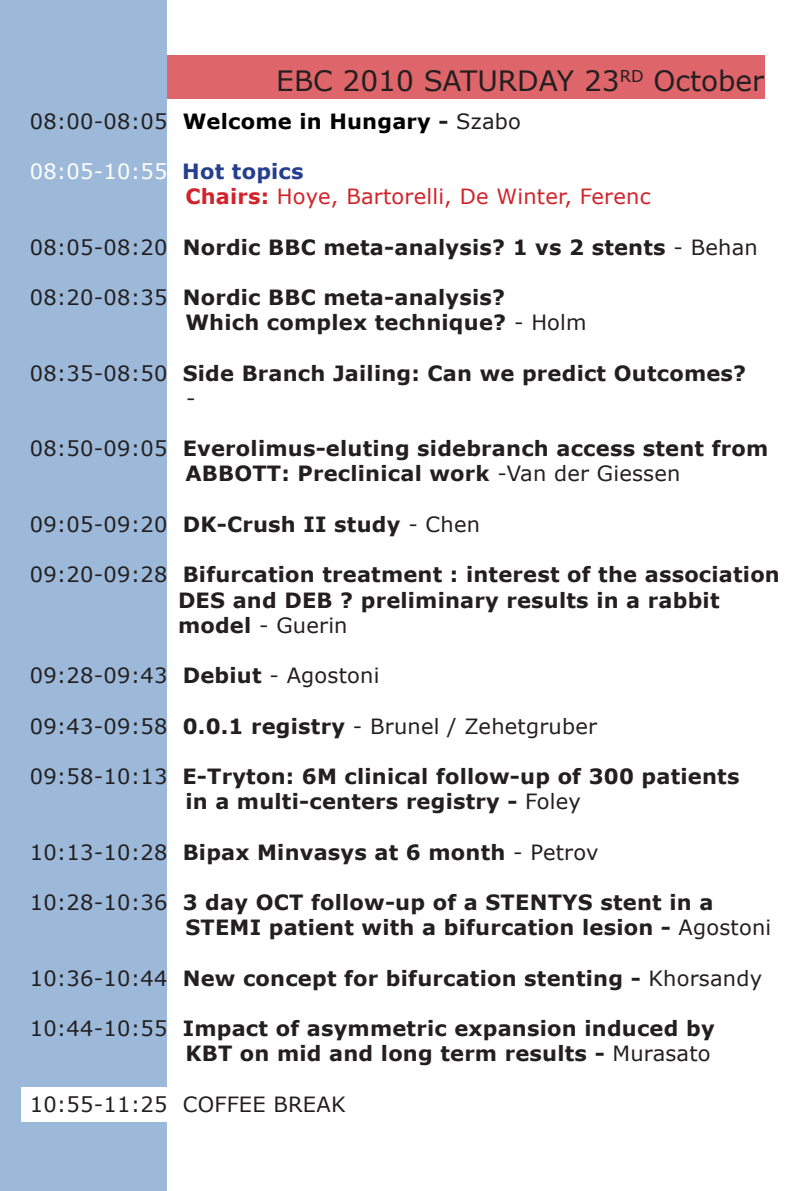
<style>
.page{position:relative;width:794px;height:1191px;background:#fff}
.page>*{position:absolute;margin:0;border:0;box-sizing:border-box;transform-origin:0 0}
.t1{font:28px "Verdana";color:#231f20}
.t2{font:700 21px/25.2px "Verdana";letter-spacing:.01em;color:#231f20}
.t3{font:21px "Verdana";letter-spacing:.01em;color:#231f20}
.t4{font:21px "Verdana";letter-spacing:.01em;color:#d1232a}
.t5{font:21px "Verdana";letter-spacing:.01em;color:#fff}
.s1{font-weight:700;color:#000}
.s2{font-weight:700}
.s3{font-weight:700;color:#253f8e}
.s4{font-weight:400}
</style>
<div class="page">
<div style="left:0;top:0;width:167px;height:1191px;background:#9db9d9"></div>
<div style="left:21px;top:1086px;width:330px;height:35px;background:#fff"></div>
<div style="left:167px;top:56px;width:597px;height:43px;background:#de656a"></div>
<p class="t1" style="left:276px;top:63px;width:489px">EBC 2010 SATURDAY 23<sup>RD</sup> October</p>
<p class="t3" style="left:30px;top:107px;width:493px">08:00-08:05 <span class="s1">Welcome in Hungary</span> <span class="s2">-</span> Szabo</p>
<p class="t5" style="left:30px;top:158px;width:275px">08:05-10:55 <span class="s3">Hot topics</span></p>
<p class="t4" style="left:185px;top:183px;width:467px"><span class="s2">Chairs:</span> Hoye, Bartorelli, De Winter, Ferenc</p>
<p class="t2" style="left:30px;top:234px;width:729px"><span class="s4">08:05-08:20</span> Nordic BBC meta-analysis? 1 vs 2 stents <span class="s4">- Behan</span></p>
<p class="t2" style="left:30px;top:284px;width:477px"><span class="s4">08:20-08:35</span> Nordic BBC meta-analysis?</p>
<p class="t2" style="left:185px;top:309px;width:403px">Which complex technique? <span class="s4">- Holm</span></p>
<p class="t2" style="left:186px;top:360px;width:561px;text-indent:-156px"><span class="s4">08:35-08:50</span> Side Branch Jailing: Can we predict Outcomes? <span class="s4">-</span></p>
<p class="t2" style="left:30px;top:435px;width:740px"><span class="s4">08:50-09:05</span> Everolimus-eluting sidebranch access stent from</p>
<p class="t2" style="left:185px;top:460px;width:496px">ABBOTT: Preclinical work <span class="s4">-Van der Giessen</span></p>
<p class="t3" style="left:30px;top:511px;width:452px">09:05-09:20 <span class="s2">DK-Crush II study</span> - Chen</p>
<p class="t2" style="left:178px;top:561px;width:603px;text-indent:-148px"><span class="s4">09:20-09:28</span> Bifurcation treatment : interest of the association<br>DES and DEB ? preliminary results in a rabbit</p>
<p class="t3" style="left:178px;top:611px;width:171px"><span class="s2">model</span> - Guerin</p>
<p class="t3" style="left:30px;top:662px;width:351px">09:28-09:43 <span class="s2">Debiut</span> - Agostoni</p>
<p class="t3" style="left:30px;top:712px;width:569px">09:43-09:58 <span class="s2">0.0.1 registry</span> - Brunel / Zehetgruber</p>
<p class="t2" style="left:30px;top:763px;width:711px"><span class="s4">09:58-10:13</span> E-Tryton: 6M clinical follow-up of 300 patients</p>
<p class="t2" style="left:185px;top:788px;width:397px">in a multi-centers registry - <span class="s4">Foley</span></p>
<p class="t2" style="left:30px;top:838px;width:570px"><span class="s4">10:13-10:28</span> Bipax Minvasys at 6 month <span class="s4">- Petrov</span></p>
<p class="t2" style="left:185px;top:889px;width:587px;text-indent:-156px"><span class="s4">10:28-10:36</span> 3 day OCT follow-up of a STENTYS stent in a<br>STEMI patient with a bifurcation lesion - <span class="s4">Agostoni</span></p>
<p class="t2" style="left:30px;top:964px;width:734px"><span class="s4">10:36-10:44</span> New concept for bifurcation stenting - <span class="s4">Khorsandy</span></p>
<p class="t2" style="left:30px;top:1015px;width:686px;text-align:right"><span class="s4">10:44-10:55</span> Impact of asymmetric expansion induced by<br>KBT on mid and long term results - <span class="s4">Murasato</span></p>
<p class="t3" style="left:30px;top:1090px;width:317px">10:55-11:25 COFFEE BREAK</p>
</div>
